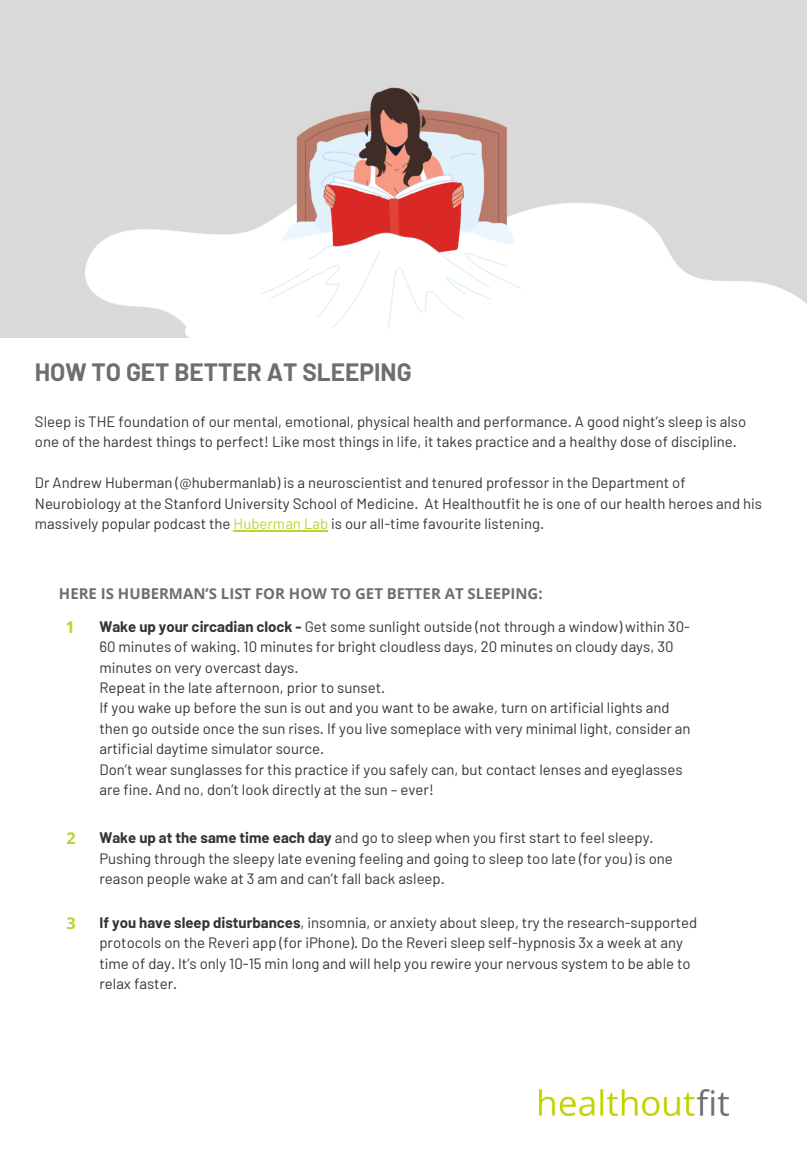
<style>
.page{position:relative;width:810px;height:1170px;background:#fff}
.page>*{position:absolute;margin:0;border:0;box-sizing:border-box;transform-origin:0 0}
.t1{font:700 24.45px "Barlow";color:#6d6e71}
.t2{font:700 16.35px "Open Sans";color:#b9d531}
.t3{font:15px/20.4px "Barlow";color:#363430}
.t4{font:700 15px "Open Sans";color:#6d6e71}
.s1{color:#b9d531}
.s2{font-weight:700}
</style>
<div class="page">
<hr style="left:234px;top:530px;width:94px;height:1px;background:#b9d531">
<img style="left:0;top:0;width:807px;height:337px">
<img style="left:540px;top:1089px;width:189px;height:27px">
<p class="t1" style="left:35px;top:357px;width:378px">HOW TO GET BETTER AT SLEEPING</p>
<p class="t3" style="left:35px;top:411px;width:713px">Sleep is THE foundation of our mental, emotional, physical health and performance. A good night’s sleep is also one of the hardest things to perfect! Like most things in life, it takes practice and a healthy dose of discipline.</p>
<p class="t3" style="left:35px;top:472px;width:729px">Dr Andrew Huberman (@hubermanlab) is a neuroscientist and tenured professor in the Department of<br>Neurobiology at the Stanford University School of Medicine. At Healthoutfit he is one of our health heroes and his massively popular podcast the <span class="s1">Huberman Lab</span> is our all-time favourite listening.</p>
<p class="t4" style="left:59px;top:583px;width:485px">HERE IS HUBERMAN’S LIST FOR HOW TO GET BETTER AT SLEEPING:</p>
<p class="t3" style="left:99px;top:616px;width:592px"><span class="s2">Wake up your circadian clock -</span> Get some sunlight outside (not through a window) within 30-<br>60 minutes of waking. 10 minutes for bright cloudless days, 20 minutes on cloudy days, 30 minutes on very overcast days.</p>
<p class="t3" style="left:99px;top:677px;width:287px">Repeat in the late afternoon, prior to sunset.</p>
<p class="t3" style="left:99px;top:697px;width:593px">If you wake up before the sun is out and you want to be awake, turn on artificial lights and then go outside once the sun rises. If you live someplace with very minimal light, consider an artificial daytime simulator source.</p>
<p class="t3" style="left:99px;top:758px;width:585px">Don’t wear sunglasses for this practice if you safely can, but contact lenses and eyeglasses are fine. And no, don’t look directly at the sun – ever!</p>
<p class="t3" style="left:99px;top:827px;width:575px"><span class="s2">Wake up at the same time each day</span> and go to sleep when you first start to feel sleepy.<br>Pushing through the sleepy late evening feeling and going to sleep too late (for you) is one reason people wake at 3 am and can’t fall back asleep.</p>
<p class="t2" style="left:65px;top:615px;width:11px">1</p>
<p class="t2" style="left:67px;top:827px;width:11px">2</p>
<p class="t2" style="left:67px;top:911px;width:11px">3</p>
<p class="t3" style="left:99px;top:912px;width:599px"><span class="s2">If you have sleep disturbances</span>, insomnia, or anxiety about sleep, try the research-supported protocols on the Reveri app (for iPhone). Do the Reveri sleep self-hypnosis 3x a week at any time of day. It’s only 10-15 min long and will help you rewire your nervous system to be able to relax faster.</p>
</div>
